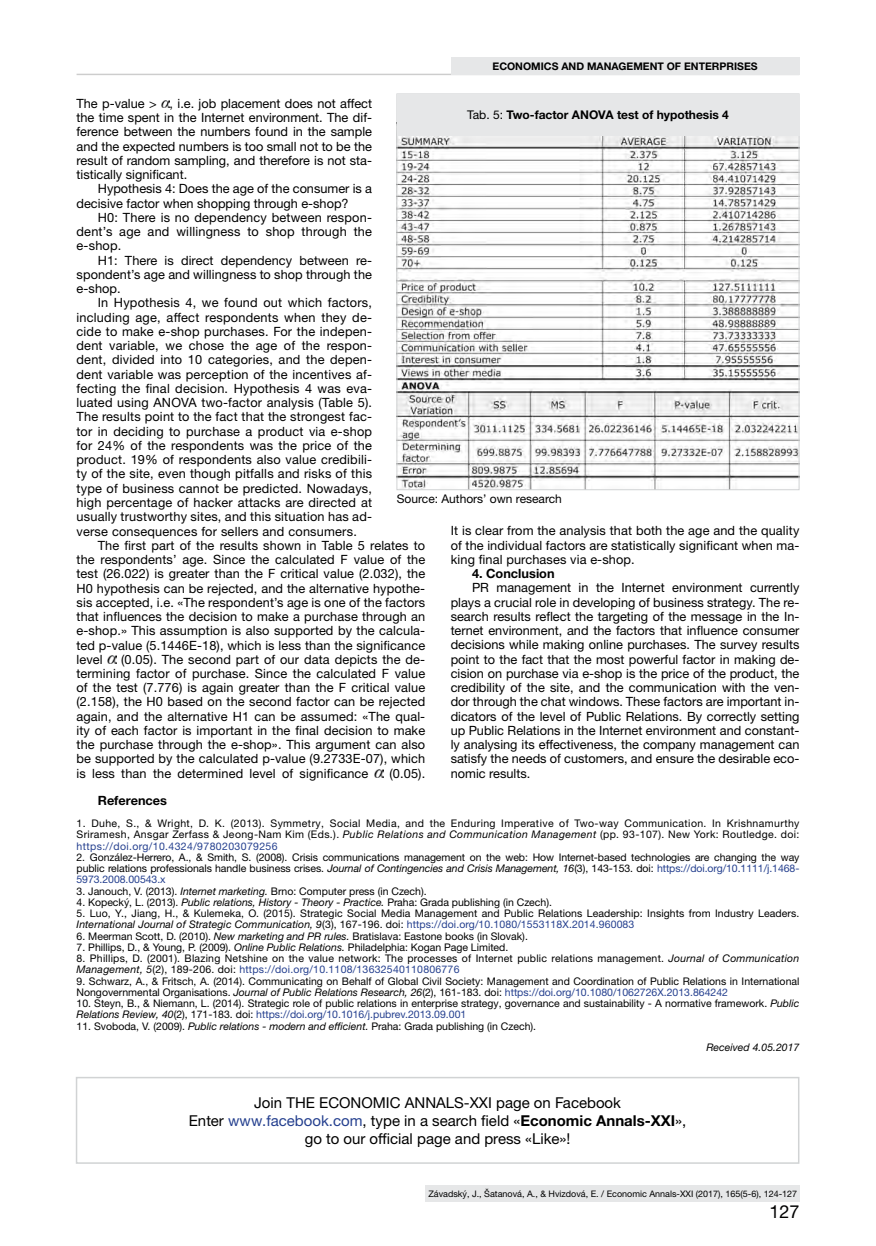
<style>
.page{position:relative;width:876px;height:1246px;background:#fff}
.page>*{position:absolute;margin:0;border:0;box-sizing:border-box;transform-origin:0 0}
.t1{font:18px "Helvetica Neue LTW1 G";color:#000}
.t2{font:15px/18px "Helvetica Neue LTW1 G";color:#000;text-align:center}
.t3{font:12.75px/14.2px "Helvetica Neue LTW1 G";letter-spacing:.01em;color:#000;text-align:justify}
.t4{font:700 12.75px "Helvetica Neue LTW1 G";color:#000}
.t5{font:700 12px "Helvetica Neue LTW1 G";color:#000}
.t6{font:12px "Helvetica Neue LTW1 G";color:#000}
.t7{font:10.5px/11.2px "Helvetica Neue LTW1 G";color:#000}
.t8{font:10.5px/11.2px "Helvetica Neue LTW1 G";letter-spacing:.02em;color:#000}
.t9{font:700 10.5px "Helvetica Neue LTW1 G";color:#000}
.t10{font:italic 10.5px "Helvetica Neue LTW1 G";color:#000}
.t11{font:9px "Helvetica Neue LTW1 G";color:#000}
.s1{font-weight:400}
.s2{font-style:italic}
.s3{color:#25408f}
.s4{font-weight:700}
</style>
<div class="page">
<hr style="left:77px;top:74px;width:722px;height:1px;background:#000">
<div style="left:451px;top:57px;width:348px;height:17px;background:#e6e7e8"></div>
<div style="left:425px;top:1185px;width:374px;height:17px;background:#e6e7e8"></div>
<img style="left:398px;top:135px;width:399px;height:353px">
<div style="left:397px;top:94px;width:402px;height:41px;background:#e6e7e8"></div>
<svg style="left:161px;top:100px;width:9px;height:8px"></svg>
<svg style="left:108px;top:656px;width:8px;height:8px"></svg>
<svg style="left:375px;top:770px;width:8px;height:8px"></svg>
<div style="left:76px;top:1077px;width:723px;height:87px;border:2px solid #d1d3d4"></div>
<p class="t9" style="left:493px;top:59px;width:267px">ECONOMICS AND MANAGEMENT OF ENTERPRISES</p>
<p class="t3" style="left:77px;top:96px;width:297px">The p-value &gt; , i.e. job placement does not affect the time spent in the Internet environment. The dif&shy;ference between the numbers found in the sample and the expected numbers is too small not to be the result of random sampling, and therefore is not sta&shy;tistically significant.</p>
<p class="t3" style="left:77px;top:182px;width:297px;text-indent:21px">Hypothesis 4: Does the age of the consumer is a decisive factor when shopping through e-shop?</p>
<p class="t3" style="left:77px;top:210px;width:297px;text-indent:21px">H0: There is no dependency between respon&shy;dent’s age and willingness to shop through the e-shop.</p>
<p class="t3" style="left:77px;top:253px;width:297px;text-indent:21px">H1: There is direct dependency between re&shy;spondent’s age and willingness to shop through the e-shop.</p>
<p class="t3" style="left:77px;top:296px;width:297px;text-indent:21px">In Hypothesis 4, we found out which factors, including age, affect respondents when they de&shy;cide to make e-shop purchases. For the indepen&shy;dent variable, we chose the age of the respon&shy;dent, divided into 10 categories, and the depen&shy;dent variable was perception of the incentives af&shy;fecting the final decision. Hypothesis 4 was eva&shy;luated using ANOVA two-factor analysis (Table 5).<br>The results point to the fact that the strongest fac&shy;tor in deciding to purchase a product via e-shop for 24% of the respondents was the price of the product. 19% of respondents also value credibili&shy;ty of the site, even though pitfalls and risks of this type of business cannot be predicted. Nowadays, high percentage of hacker attacks are directed at usually trustworthy sites, and this situation has ad&shy;verse consequences for sellers and consumers.</p>
<p class="t3" style="left:77px;top:538px;width:350px;text-indent:21px">The first part of the results shown in Table 5 relates to the respondents’ age. Since the calculated F value of the test (26.022) is greater than the F critical value (2.032), the H0 hypothesis can be rejected, and the alternative hypothe&shy;sis accepted, i.e. «The respondent’s age is one of the factors that influences the decision to make a purchase through an e-shop.» This assumption is also supported by the calcula&shy;ted p-value (5.1446E-18), which is less than the significance level</p>
<p class="t5" style="left:467px;top:107px;width:263px"><span class="s1">Tab. 5:</span> Two-factor ANOVA test of hypothesis 4</p>
<p class="t6" style="left:397px;top:491px;width:167px">Source: Authors’ own research</p>
<p class="t3" style="left:451px;top:524px;width:350px">It is clear from the analysis that both the age and the quality of the individual factors are statistically significant when ma&shy;king final purchases via e-shop.</p>
<p class="t4" style="left:472px;top:566px;width:84px">4. Conclusion</p>
<p class="t3" style="left:451px;top:581px;width:350px;text-indent:21px">PR management in the Internet environment currently plays a crucial role in developing of business strategy. The re&shy;search results reflect the targeting of the message in the In&shy;ternet environment, and the factors that influence consumer decisions while making online purchases. The survey results point to the fact that the most powerful factor in making de&shy;cision on purchase via e-shop is the price of the product, the credibility of the site, and the communication with the ven&shy;dor through the chat windows. These factors are important in&shy;dicators of the level of Public Relations. By correctly setting up Public Relations in the Internet environment and constant&shy;ly analysing its effectiveness, the company management can satisfy the needs of customers, and ensure the desirable eco&shy;nomic results.</p>
<p class="t3" style="left:77px;top:652px;width:350px;text-indent:45px">(0.05). The second part of our data depicts the de&shy;termining factor of purchase. Since the calculated F value of the test (7.776) is again greater than the F critical value (2.158), the H0 based on the second factor can be rejected again, and the alternative H1 can be assumed: «The qual&shy;ity of each factor is important in the final decision to make the purchase through the e-shop». This argument can also be supported by the calculated p-value (9.2733E-07), which is less than the determined level of significance</p>
<p class="t3" style="left:389px;top:766px;width:37px">(0.05).</p>
<p class="t4" style="left:98px;top:793px;width:71px">References</p>
<p class="t7" style="left:77px;top:818px;width:724px;text-align:justify">1. Duhe, S., &amp; Wright, D. K. (2013). Symmetry, Social Media, and the Enduring Imperative of Two-way Communication. In Krishnamurthy Sriramesh, Ansgar Zerfass &amp; Jeong-Nam Kim (Eds.). <span class="s2">Public Relations and Communication Management</span> (pp. 93-107). New York: Routledge. doi: <span class="s3">https://doi.org/10.4324/9780203079256</span></p>
<p class="t7" style="left:77px;top:851px;width:724px;text-align:justify">2. González-Herrero, A., &amp; Smith, S. (2008). Crisis communications management on the web: How Internet-based technologies are changing the way public relations professionals handle business crises. <span class="s2">Journal of Contingencies and Crisis Management, 16</span>(3), 143-153. doi: <span class="s3">https://doi.org/10.1111/j.1468- 5973.2008.00543.x</span></p>
<p class="t7" style="left:77px;top:885px;width:352px">3. Janouch, V. (2013). <span class="s2">Internet marketing.</span> Brno: Computer press (in Czech).</p>
<p class="t7" style="left:77px;top:896px;width:477px">4. Kopecký, L. (2013). <span class="s2">Public relations, History - Theory - Practice.</span> Praha: Grada publishing (in Czech).</p>
<p class="t7" style="left:77px;top:908px;width:724px">5. Luo, Y., Jiang, H., &amp; Kulemeka, O. (2015). Strategic Social Media Management and Public Relations Leadership: Insights from Industry Leaders.<br><span class="s2">International Journal of Strategic Communication, 9</span>(3), 167-196. doi: <span class="s3">https://doi.org/10.1080/1553118X.2014.960083</span></p>
<p class="t7" style="left:77px;top:930px;width:453px">6. Meerman Scott, D. (2010). <span class="s2">New marketing and PR rules.</span> Bratislava: Eastone books (in Slovak).</p>
<p class="t7" style="left:77px;top:941px;width:433px">7. Phillips, D., &amp; Young, P. (2009). <span class="s2">Online Public Relations.</span> Philadelphia: Kogan Page Limited.</p>
<p class="t8" style="left:77px;top:953px;width:724px">8. Phillips, D. (2001). Blazing Netshine on the value network: The processes of Internet public relations management. <span class="s2">Journal of Communication<br>Management, 5</span>(2), 189-206. doi: <span class="s3">https://doi.org/10.1108/13632540110806776</span></p>
<p class="t7" style="left:77px;top:975px;width:724px">9. Schwarz, A., &amp; Fritsch, A. (2014). Communicating on Behalf of Global Civil Society: Management and Coordination of Public Relations in International<br>Nongovernmental Organisations. <span class="s2">Journal of Public Relations Research, 26</span>(2), 161-183. doi: <span class="s3">https://doi.org/10.1080/1062726X.2013.864242</span></p>
<p class="t7" style="left:77px;top:998px;width:724px">10. Steyn, B., &amp; Niemann, L. (2014). Strategic role of public relations in enterprise strategy, governance and sustainability - A normative framework. <span class="s2">Public<br>Relations Review, 40</span>(2), 171-183. doi: <span class="s3">https://doi.org/10.1016/j.pubrev.2013.09.001</span></p>
<p class="t7" style="left:77px;top:1020px;width:461px">11. Svoboda, V. (2009). <span class="s2">Public relations - modern and efficient.</span> Praha: Grada publishing (in Czech).</p>
<p class="t10" style="left:706px;top:1041px;width:94px">Received 4.05.2017</p>
<p class="t2" style="left:189px;top:1094px;width:499px">Join THE ECONOMIC ANNALS-XXI page on Facebook<br>Enter <span class="s3">www.facebook.com</span>, type in a search field «<span class="s4">Economic Annals-XXI</span>», go to our official page and press «Like»!</p>
<p class="t11" style="left:428px;top:1188px;width:370px">Závadský, J., Šatanová, A., &amp; Hvizdová, E. / Economic Annals-XXI (2017), 165(5-6), 124-127</p>
<h1 class="t1" style="left:769px;top:1200px;width:32px">127</h1>
</div>
